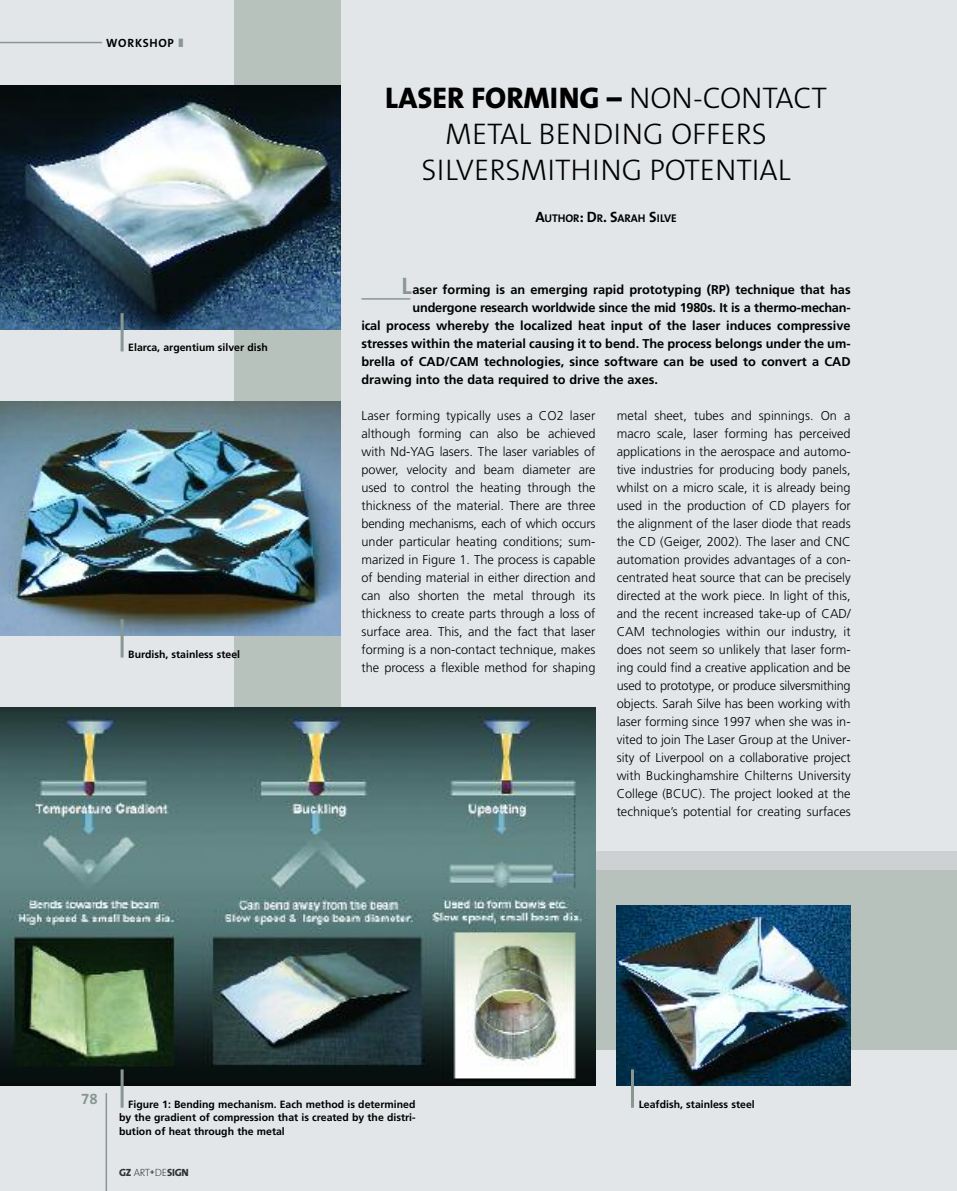
<style>
.page{position:relative;width:957px;height:1191px;background:#e3e6e8}
.page>*{position:absolute;margin:0;border:0;box-sizing:border-box;transform-origin:0 0}
.t1{font:300 30px/36px "The Sans";color:#000;text-align:center}
.t2{font:700 24px "The Sans";color:#889891}
.t3{font:15px "The Sans Bold Expert";color:#889891}
.t4{font:300 12.75px/18px "Frutiger";color:#000;text-align:justify}
.t5{font:700 12.75px "Frutiger";color:#000}
.t6{font:700 12px "The Sans";letter-spacing:.06em;color:#000}
.t7{font:700 11.25px "The Sans";color:#000}
.t8{font:700 10.5px/13.5px "Frutiger";color:#000;text-align:justify}
.t9{font:800 10.5px "The Sans";letter-spacing:-.02em;color:#333}
.s1{color:#889891}
.s2{font-weight:800}
.s3{font-size:15px}
.s4{font-weight:200}
.s5{font-weight:700;font-size:7.5px}
</style>
<div class="page">
<hr style="left:0;top:42px;width:102px;height:1px;background:#889891">
<div style="left:0;top:870px;width:957px;height:180px;background:#b8c2bd"></div>
<div style="left:234px;top:0;width:106px;height:762px;background:#b8c2bd"></div>
<div style="left:106px;top:852px;width:851px;height:18px;background:#ced1d3"></div>
<hr style="left:361px;top:298px;width:49px;height:2px;background:#889891">
<hr style="left:106px;top:1093px;width:1px;height:98px;background:#889891">
<img style="left:0;top:85px;width:340px;height:245px">
<img style="left:0;top:402px;width:340px;height:234px">
<img style="left:617px;top:906px;width:233px;height:180px">
<img style="left:0;top:708px;width:595px;height:378px">
<hr style="left:121px;top:1069px;width:3px;height:38px;background:#889891">
<hr style="left:121px;top:313px;width:3px;height:38px;background:#889891">
<hr style="left:631px;top:1069px;width:3px;height:38px;background:#889891">
<hr style="left:121px;top:619px;width:3px;height:38px;background:#889891">
<p class="t6" style="left:106px;top:38px;width:78px">WORKSHOP <span class="s1">❚</span></p>
<p class="t8" style="left:128px;top:342px;width:141px">Elarca, argentium silver dish</p>
<p class="t8" style="left:128px;top:648px;width:113px">Burdish, stainless steel</p>
<h1 class="t1" style="left:385px;top:82px;width:443px"><span class="s2">LASER FORMING –</span> NON-CONTACT<br>METAL BENDING OFFERS<br>SILVERSMITHING POTENTIAL</h1>
<p class="t7" style="left:535px;top:214px;width:143px"><span class="s3">A</span>UTHOR<span class="s3">: D</span>R<span class="s3">. S</span>ARAH <span class="s3">S</span>ILVE</p>
<h2 class="t2" style="left:401px;top:276px;width:12px">L</h2>
<p class="t5" style="left:412px;top:284px;width:439px">aser forming is an emerging rapid prototyping (RP) technique that has</p>
<p class="t5" style="left:412px;top:302px;width:439px">undergone research worldwide since the mid 1980s. It is a thermo-mechan-</p>
<p class="t5" style="left:361px;top:320px;width:490px">ical process whereby the localized heat input of the laser induces compressive</p>
<p class="t5" style="left:361px;top:338px;width:490px">stresses within the material causing it to bend. The process belongs under the um-</p>
<p class="t5" style="left:361px;top:356px;width:490px">brella of CAD/CAM technologies, since software can be used to convert a CAD</p>
<p class="t5" style="left:361px;top:374px;width:298px">drawing into the data required to drive the axes.</p>
<p class="t4" style="left:361px;top:407px;width:235px">Laser forming typically uses a CO2 laser although forming can also be achieved with Nd-YAG lasers. The laser variables of power, velocity and beam diameter are used to control the heating through the thickness of the material. There are three bending mechanisms, each of which occurs under particular heating conditions; sum&shy;marized in Figure 1. The process is capable of bending material in either direction and can also shorten the metal through its thickness to create parts through a loss of surface area. This, and the fact that laser forming is a non-contact technique, makes the process a flexible method for shaping</p>
<p class="t4" style="left:617px;top:407px;width:235px">metal sheet, tubes and spinnings. On a macro scale, laser forming has perceived applications in the aerospace and automo&shy;tive industries for producing body panels, whilst on a micro scale, it is already being used in the production of CD players for the alignment of the laser diode that reads the CD (Geiger, 2002). The laser and CNC automation provides advantages of a con&shy;centrated heat source that can be precisely directed at the work piece. In light of this, and the recent increased take-up of CAD/ CAM technologies within our industry, it does not seem so unlikely that laser form&shy;ing could find a creative application and be used to prototype, or produce silversmithing objects. Sarah Silve has been working with laser forming since 1997 when she was in&shy;vited to join The Laser Group at the Univer&shy;sity of Liverpool on a collaborative project with Buckinghamshire Chilterns University College (BCUC). The project looked at the technique’s potential for creating surfaces</p>
<p class="t3" style="left:81px;top:1094px;width:18px">78</p>
<p class="t8" style="left:119px;top:1098px;width:298px;text-indent:9px">Figure 1: Bending mechanism. Each method is determined by the gradient of compression that is created by the distri&shy;bution of heat through the metal</p>
<p class="t9" style="left:119px;top:1168px;width:71px">GZ <span class="s4">ART</span><span class="s5">+</span><span class="s4">DE</span>SIGN</p>
<p class="t8" style="left:639px;top:1098px;width:118px">Leafdish, stainless steel</p>
</div>
